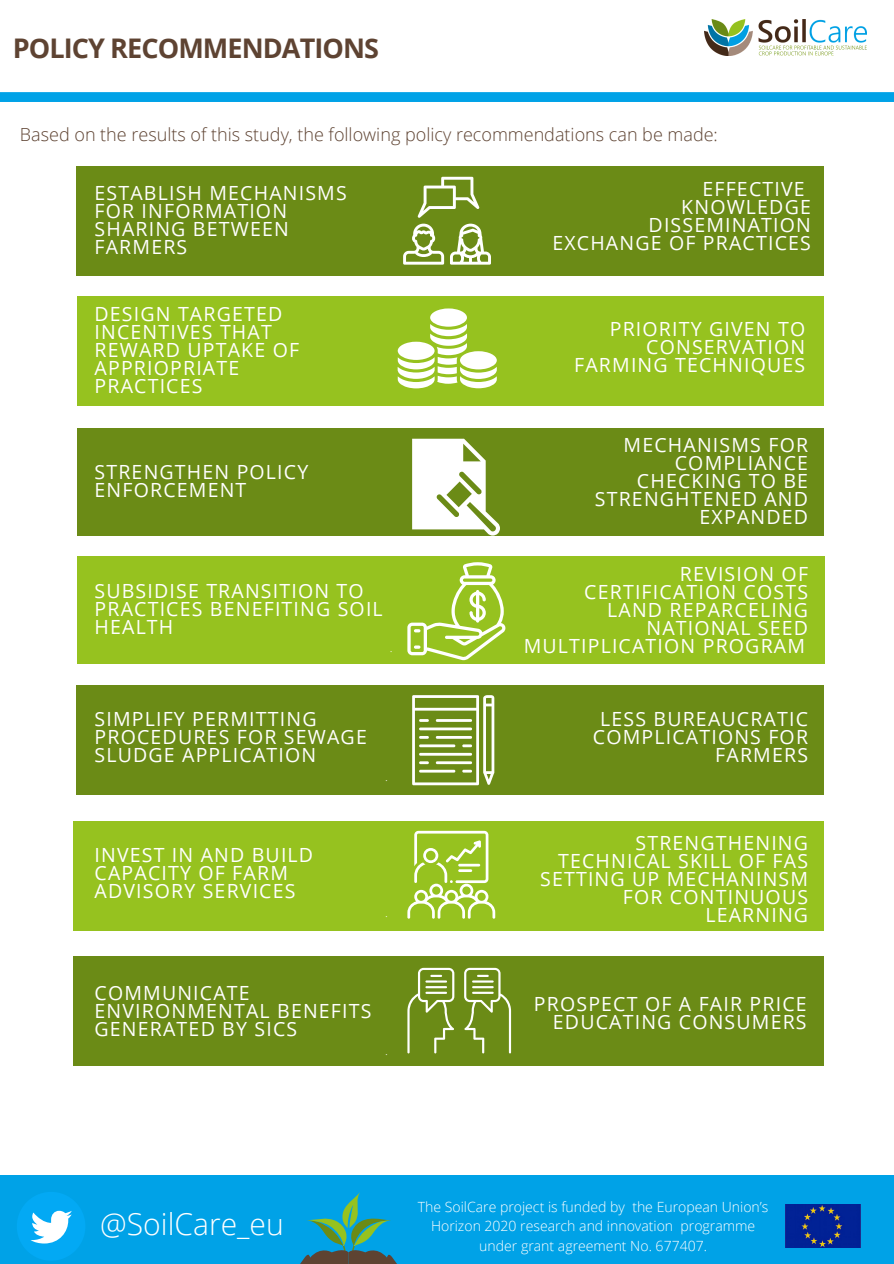
<style>
.page{position:relative;width:894px;height:1264px;background:#fff}
.page>*{position:absolute;margin:0;border:0;box-sizing:border-box;transform-origin:0 0}
.t1{font:300 30px "Open Sans";color:#fff}
.t2{font:700 27px "Open Sans";letter-spacing:-.035em;color:#5e4332}
.t3{font:19.5px/18px "Open Sans";letter-spacing:.06em;color:#fff;text-align:right}
.t4{font:300 18px "Open Sans";color:#5e4332}
.t5{font:300 14.1px/19.6px "Open Sans";color:#fff;text-align:center}
.t6{font:8.1px "Open Sans";color:#fff}
</style>
<div class="page">
<svg style="left:0;top:92px;width:893px;height:10px;background:#03a3e7"></svg>
<div style="left:0;top:1175px;width:893px;height:88px;background:#00a2e7"></div>
<svg style="left:301px;top:1192px;width:96px;height:71px"></svg>
<img style="left:785px;top:1204px;width:75px;height:43px">
<svg style="left:17px;top:1192px;width:68px;height:68px"></svg>
<img style="left:704px;top:20px;width:162px;height:36px">
<div style="left:76px;top:166px;width:374px;height:109px;background:#6b8b16"></div>
<div style="left:442px;top:166px;width:381px;height:109px;background:#6b8b16"></div>
<div style="left:78px;top:296px;width:382px;height:109px;background:#96c21f"></div>
<div style="left:78px;top:557px;width:746px;height:107px;background:#96c21f"></div>
<div style="left:76px;top:685px;width:384px;height:109px;background:#6b8b16"></div>
<div style="left:449px;top:685px;width:374px;height:109px;background:#6b8b16"></div>
<div style="left:78px;top:428px;width:382px;height:107px;background:#6b8b16"></div>
<div style="left:435px;top:297px;width:388px;height:109px;background:#96c21f"></div>
<div style="left:435px;top:428px;width:388px;height:107px;background:#6b8b16"></div>
<svg style="left:397px;top:308px;width:99px;height:80px"></svg>
<svg style="left:450px;top:224px;width:41px;height:41px"></svg>
<svg style="left:403px;top:224px;width:41px;height:41px"></svg>
<svg style="left:417px;top:177px;width:62px;height:41px"></svg>
<div style="left:435px;top:821px;width:388px;height:110px;background:#96c21f"></div>
<div style="left:73px;top:821px;width:383px;height:110px;background:#96c21f"></div>
<div style="left:73px;top:956px;width:384px;height:109px;background:#6b8b16"></div>
<div style="left:449px;top:956px;width:374px;height:109px;background:#6b8b16"></div>
<svg style="left:412px;top:438px;width:88px;height:97px"></svg>
<svg style="left:412px;top:695px;width:82px;height:90px"></svg>
<hr style="left:419px;top:769px;width:36px;height:3px;background:#fff">
<hr style="left:419px;top:753px;width:53px;height:2px;background:#fff">
<svg style="left:407px;top:830px;width:88px;height:88px"></svg>
<hr style="left:458px;top:863px;width:22px;height:3px;background:#fff">
<hr style="left:458px;top:869px;width:14px;height:3px;background:#fff">
<svg style="left:407px;top:967px;width:47px;height:86px"></svg>
<hr style="left:425px;top:980px;width:22px;height:2px;background:#fff">
<hr style="left:425px;top:986px;width:22px;height:2px;background:#fff">
<hr style="left:425px;top:991px;width:22px;height:2px;background:#fff">
<svg style="left:464px;top:967px;width:47px;height:86px"></svg>
<hr style="left:472px;top:980px;width:21px;height:2px;background:#fff">
<hr style="left:472px;top:986px;width:21px;height:2px;background:#fff">
<hr style="left:472px;top:991px;width:21px;height:2px;background:#fff">
<svg style="left:407px;top:562px;width:98px;height:98px"></svg>
<p class="t2" style="left:13px;top:29px;width:367px">POLICY RECOMMENDATIONS</p>
<p class="t4" style="left:20px;top:122px;width:699px">Based on the results of this study, the following policy recommendations can be made:</p>
<p class="t3" style="left:94px;top:184px;width:254px;text-align:left">ESTABLISH MECHANISMS<br>FOR INFORMATION<br>SHARING BETWEEN</p>
<p class="t3" style="left:94px;top:238px;width:94px">FARMERS</p>
<p class="t3" style="left:94px;top:304px;width:206px;text-align:left">DESIGN TARGETED<br>INCENTIVES THAT<br>REWARD UPTAKE OF<br>APPRIOPRIATE<br>PRACTICES</p>
<p class="t3" style="left:94px;top:462px;width:215px;text-align:left">STRENGTHEN POLICY<br>ENFORCEMENT</p>
<p class="t3" style="left:94px;top:581px;width:289px;text-align:left">SUBSIDISE TRANSITION TO<br>PRACTICES BENEFITING SOIL<br>HEALTH</p>
<p class="t6" style="left:390px;top:643px;width:4px">.</p>
<p class="t3" style="left:94px;top:709px;width:274px;text-align:left">SIMPLIFY PERMITTING<br>PROCEDURES FOR SEWAGE<br>SLUDGE APPLICATION</p>
<p class="t3" style="left:94px;top:845px;width:220px;text-align:left">INVEST IN AND BUILD<br>CAPACITY OF FARM<br>ADVISORY SERVICES</p>
<p class="t6" style="left:385px;top:772px;width:4px">.</p>
<p class="t6" style="left:385px;top:908px;width:4px">.</p>
<p class="t3" style="left:94px;top:983px;width:278px;text-align:left">COMMUNICATE<br>ENVIRONMENTAL BENEFITS<br>GENERATED BY SICS</p>
<p class="t6" style="left:385px;top:1045px;width:4px">.</p>
<p class="t3" style="left:702px;top:180px;width:104px">EFFECTIVE</p>
<p class="t3" style="left:648px;top:198px;width:164px">KNOWLEDGE<br>DISSEMINATION</p>
<p class="t3" style="left:552px;top:234px;width:260px">EXCHANGE OF PRACTICES</p>
<p class="t3" style="left:574px;top:319px;width:232px">PRIORITY GIVEN TO<br>CONSERVATION<br>FARMING TECHNIQUES</p>
<p class="t3" style="left:594px;top:435px;width:215px">MECHANISMS FOR<br>COMPLIANCE<br>CHECKING TO BE<br>STRENGHTENED AND<br>EXPANDED</p>
<p class="t3" style="left:584px;top:564px;width:225px">REVISION OF<br>CERTIFICATION COSTS</p>
<p class="t3" style="left:607px;top:600px;width:202px">LAND REPARCELING</p>
<p class="t3" style="left:523px;top:618px;width:286px">NATIONAL SEED<br>MULTIPLICATION PROGRAM</p>
<p class="t3" style="left:592px;top:709px;width:217px">LESS BUREAUCRATIC<br>COMPLICATIONS FOR<br>FARMERS</p>
<p class="t3" style="left:558px;top:833px;width:251px">STRENGTHENING<br>TECHNICAL SKILL OF FAS</p>
<p class="t3" style="left:540px;top:869px;width:269px">SETTING UP MECHANINSM<br>FOR CONTINUOUS<br>LEARNING</p>
<p class="t3" style="left:533px;top:994px;width:274px">PROSPECT OF A FAIR PRICE</p>
<p class="t3" style="left:552px;top:1012px;width:255px">EDUCATING CONSUMERS</p>
<p class="t1" style="left:100px;top:1202px;width:185px">@SoilCare_eu</p>
<p class="t5" style="left:417px;top:1196px;width:352px">The SoilCare project is funded by the European Union’s<br>Horizon 2020 research and innovation programme under grant agreement No. 677407.</p>
</div>
